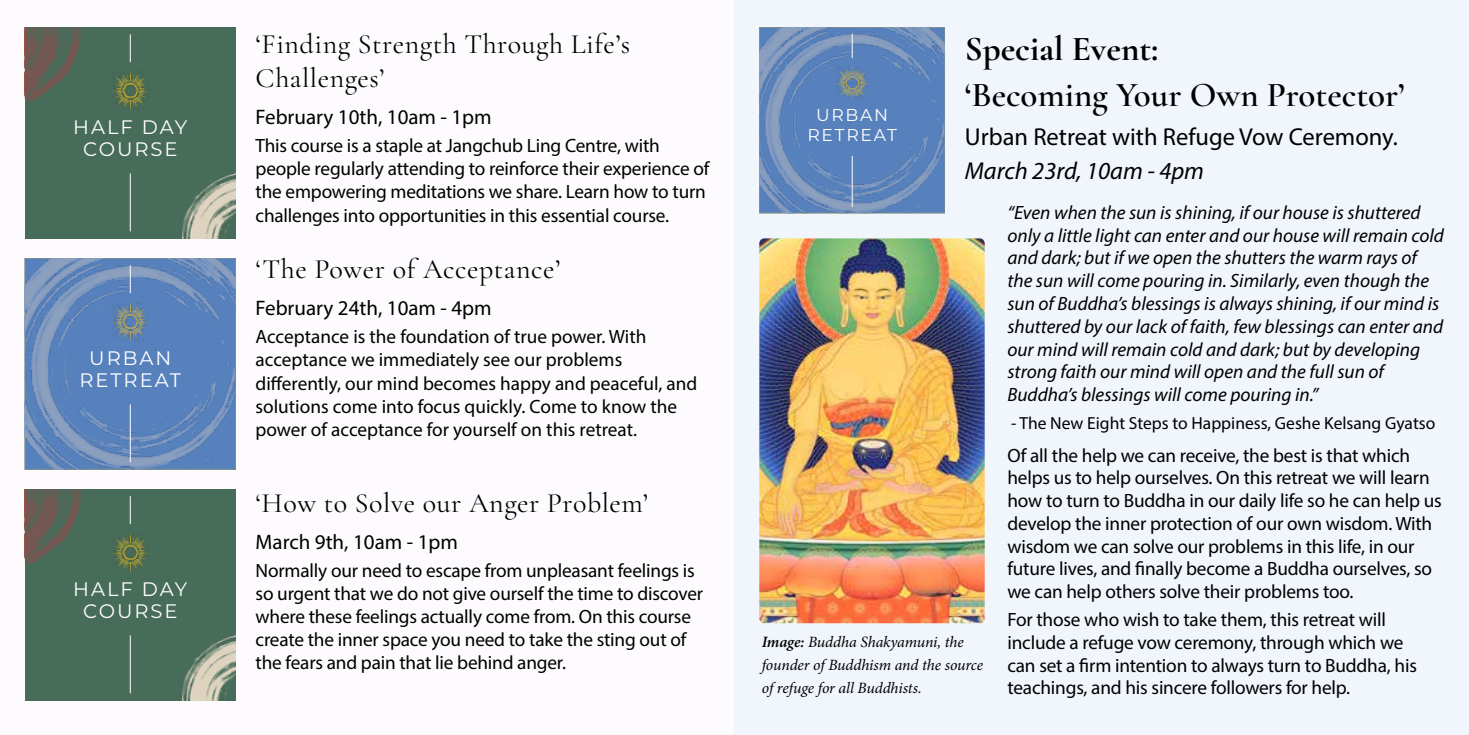
<style>
.page{position:relative;width:1469px;height:735px;background:#fff}
.page>*{position:absolute;margin:0;border:0;box-sizing:border-box;transform-origin:0 0}
.t1{font:600 35px "Cormorant Garamond";color:#000}
.t2{font:700 35px "Cormorant Garamond";color:#000}
.t3{font:28px/33.6px "Cormorant Garamond";letter-spacing:.02em;color:#000}
.t4{font:24.5px "Myriad Pro";color:#000}
.t5{font:italic 24.5px "Myriad Pro";color:#000}
.t6{font:21px "Myriad Pro";color:#000}
.t7{font:19.6px/21.9px "Montserrat";letter-spacing:.1em;color:#fff;text-align:center}
.t8{font:19.25px/23.1px "Myriad Pro";letter-spacing:-.01em;color:#000}
.t9{font:italic 19.25px/22.8px "Myriad Pro";color:#000}
.t10{font:17.5px "Myriad Pro";color:#000}
.t11{font:17.15px/19.2px "Montserrat";letter-spacing:.1em;color:#fff;text-align:center}
.t12{font:italic 15.75px/22.8px "Minion Pro";letter-spacing:-.01em;color:#000}
.s1{font-weight:600}
</style>
<div class="page">
<div style="left:0;top:0;width:734px;height:734px;background:#fdfbfe"></div>
<div style="left:25px;top:489px;width:211px;height:210px;background:#486c5a"></div>
<img style="left:113px;top:533px;width:36px;height:38px">
<img style="left:182px;top:634px;width:54px;height:65px">
<img style="left:25px;top:489px;width:56px;height:75px">
<hr style="left:130px;top:635px;width:1px;height:57px;background:#fff">
<svg style="left:130px;top:496px;width:1px;height:27px"></svg>
<img style="left:25px;top:258px;width:211px;height:211px">
<img style="left:113px;top:302px;width:36px;height:38px">
<hr style="left:130px;top:404px;width:1px;height:57px;background:#fff">
<svg style="left:130px;top:265px;width:1px;height:27px"></svg>
<div style="left:25px;top:27px;width:211px;height:211px;background:#486c5a"></div>
<img style="left:113px;top:72px;width:36px;height:37px">
<img style="left:182px;top:172px;width:54px;height:66px">
<img style="left:25px;top:27px;width:56px;height:76px">
<hr style="left:130px;top:174px;width:1px;height:57px;background:#fff">
<svg style="left:130px;top:35px;width:1px;height:27px"></svg>
<div style="left:734px;top:0;width:734px;height:734px;background:#f1f5fc"></div>
<img style="left:759px;top:238px;width:225px;height:385px">
<img style="left:759px;top:27px;width:186px;height:186px">
<img style="left:836px;top:66px;width:32px;height:34px">
<hr style="left:851px;top:156px;width:1px;height:50px;background:#fff">
<svg style="left:851px;top:34px;width:1px;height:24px"></svg>
<p class="t7" style="left:73px;top:115px;width:116px">HALF DAY<br>COURSE</p>
<p class="t7" style="left:79px;top:346px;width:103px">URBAN<br>RETREAT</p>
<p class="t7" style="left:73px;top:577px;width:116px">HALF DAY<br>COURSE</p>
<h2 class="t3" style="left:255px;top:27px;width:376px">‘Finding Strength Through Life’s<br>Challenges’</h2>
<p class="t6" style="left:255px;top:104px;width:238px">February 10th, 10am - 1pm</p>
<p class="t8" style="left:255px;top:134px;width:455px">This course is a staple at Jangchub Ling Centre, with people regularly attending to reinforce their experience of the empowering meditations we share. Learn how to turn challenges into opportunities in this essential course.</p>
<h2 class="t3" style="left:255px;top:252px;width:306px">‘The Power of Acceptance’</h2>
<p class="t6" style="left:255px;top:295px;width:238px">February 24th, 10am - 4pm</p>
<p class="t8" style="left:255px;top:325px;width:443px">Acceptance is the foundation of true power. With acceptance we immediately see our problems differently, our mind becomes happy and peaceful, and solutions come into focus quickly. Come to know the power of acceptance for yourself on this retreat.</p>
<h2 class="t3" style="left:255px;top:485px;width:394px">‘How to Solve our Anger Problem’</h2>
<p class="t6" style="left:255px;top:528px;width:204px">March 9th, 10am - 1pm</p>
<p class="t8" style="left:255px;top:558px;width:449px">Normally our need to escape from unpleasant feelings is so urgent that we do not give ourself the time to discover where these feelings actually come from. On this course create the inner space you need to take the sting out of the fears and pain that lie behind anger.</p>
<h1 class="t2" style="left:964px;top:27px;width:195px">Special Event:</h1>
<h1 class="t1" style="left:964px;top:73px;width:441px">‘Becoming Your Own Protector’</h1>
<p class="t4" style="left:964px;top:121px;width:434px">Urban Retreat with Refuge Vow Ceremony.</p>
<p class="t5" style="left:964px;top:155px;width:241px">March 23rd, 10am - 4pm</p>
<p class="t9" style="left:1007px;top:201px;width:438px">“Even when the sun is shining, if our house is shuttered only a little light can enter and our house will remain cold and dark; but if we open the shutters the warm rays of the sun will come pouring in. Similarly, even though the sun of Buddha’s blessings is always shining, if our mind is shuttered by our lack of faith, few blessings can enter and our mind will remain cold and dark; but by developing strong faith our mind will open and the full sun of Buddha’s blessings will come pouring in.”</p>
<p class="t10" style="left:1011px;top:412px;width:426px">- The New Eight Steps to Happiness, Geshe Kelsang Gyatso</p>
<p class="t8" style="left:1007px;top:443px;width:436px">Of all the help we can receive, the best is that which helps us to help ourselves. On this retreat we will learn how to turn to Buddha in our daily life so he can help us develop the inner protection of our own wisdom. With wisdom we can solve our problems in this life, in our future lives, and finally become a Buddha ourselves, so we can help others solve their problems too.</p>
<p class="t8" style="left:1007px;top:607px;width:411px">For those who wish to take them, this retreat will include a refuge vow ceremony, through which we can set a firm intention to always turn to Buddha, his teachings, and his sincere followers for help.</p>
<p class="t11" style="left:807px;top:105px;width:91px">URBAN<br>RETREAT</p>
<p class="t12" style="left:762px;top:630px;width:223px"><span class="s1">Image:</span> Buddha Shakyamuni, the founder of Buddhism and the source of refuge for all Buddhists.</p>
</div>
